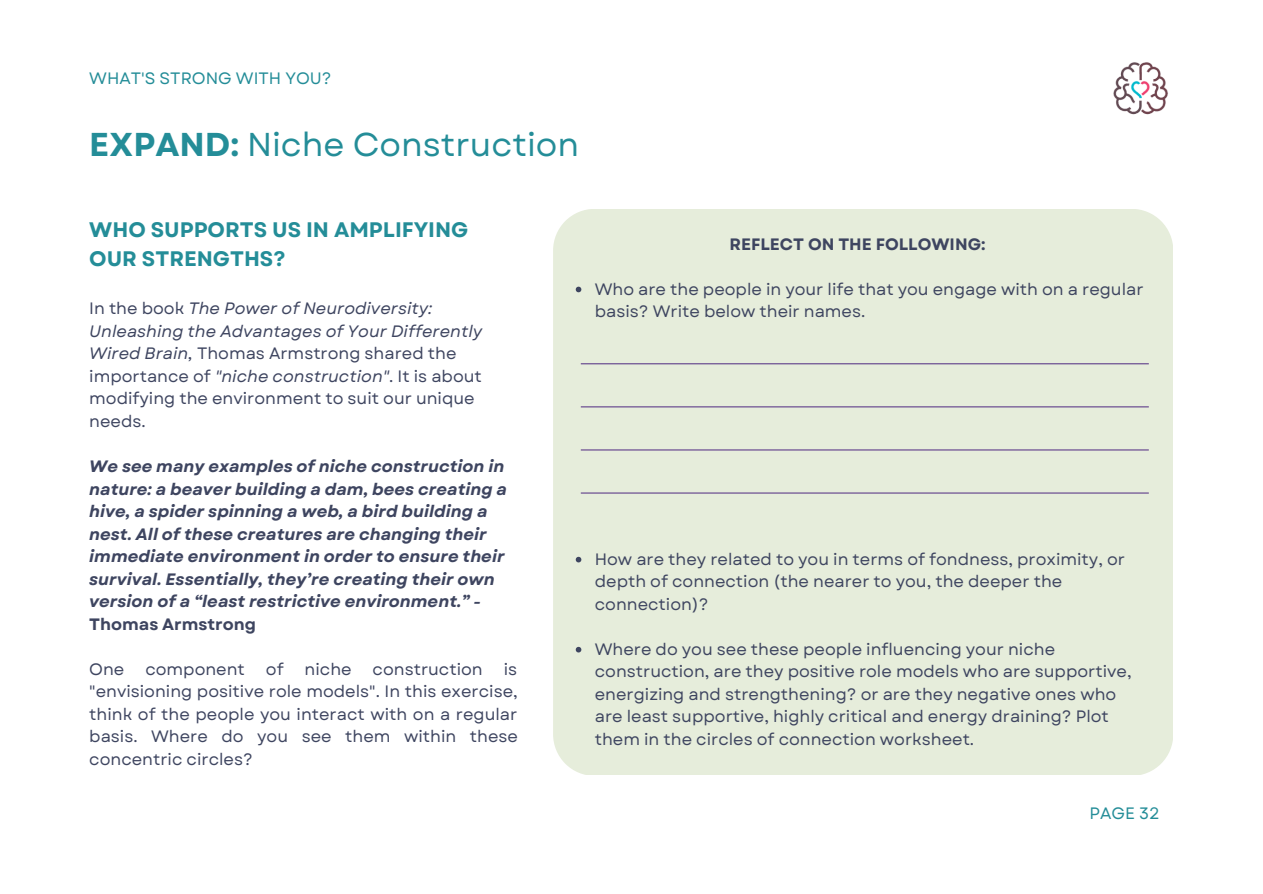
<style>
.page{position:relative;width:1263px;height:894px;background:#fff}
.page>*{position:absolute;margin:0;border:0;box-sizing:border-box;transform-origin:0 0}
.t1{font:33px "Garet";color:#248d98}
.t2{font:700 21px/29.2px "Garet";color:#248d98}
.t3{font:16.5px/22.5px "Garet";color:#3e4560}
.t4{font:italic 700 16.5px/22.5px "Garet";color:#3e4560}
.t5{font:700 16.5px "Garet";color:#3e4560}
.t6{font:16.5px "Garet";color:#248d98}
.s1{font-weight:700}
.s2{font-style:italic}
</style>
<div class="page">
<div style="left:553px;top:209px;width:619px;height:565px;background:#e6eddb"></div>
<svg style="left:576px;top:286px;width:5px;height:6px"></svg>
<svg style="left:576px;top:556px;width:5px;height:6px"></svg>
<svg style="left:576px;top:646px;width:5px;height:6px"></svg>
<hr style="left:581px;top:363px;width:568px;height:1px;background:#603e8a">
<hr style="left:581px;top:406px;width:568px;height:1px;background:#603e8a">
<hr style="left:581px;top:449px;width:568px;height:1px;background:#603e8a">
<hr style="left:581px;top:492px;width:568px;height:1px;background:#603e8a">
<img style="left:1113px;top:62px;width:55px;height:53px">
<p class="t6" style="left:89px;top:66px;width:244px">WHAT'S STRONG WITH YOU?</p>
<h1 class="t1" style="left:89px;top:121px;width:491px"><span class="s1">EXPAND:</span> Niche Construction</h1>
<p class="t2" style="left:89px;top:215px;width:381px">WHO SUPPORTS US IN AMPLIFYING<br>OUR STRENGTHS?</p>
<p class="t3" style="left:89px;top:297px;width:394px">In the book <span class="s2">The Power of Neurodiversity:<br>Unleashing the Advantages of Your Differently Wired Brain,</span> Thomas Armstrong shared the importance of <span class="s2">"niche construction"</span>. It is about modifying the environment to suit our unique needs.</p>
<p class="t4" style="left:89px;top:455px;width:419px">We see many examples of niche construction in nature: a beaver building a dam, bees creating a hive, a spider spinning a web, a bird building a nest. All of these creatures are changing their immediate environment in order to ensure their survival. Essentially, they’re creating their own version of a “least restrictive environment.” -</p>
<p class="t5" style="left:89px;top:611px;width:168px">Thomas Armstrong</p>
<p class="t3" style="left:89px;top:657px;width:37px">One</p>
<p class="t3" style="left:145px;top:657px;width:101px">component</p>
<p class="t3" style="left:266px;top:657px;width:19px">of</p>
<p class="t3" style="left:305px;top:657px;width:49px">niche</p>
<p class="t3" style="left:373px;top:657px;width:112px">construction</p>
<p class="t3" style="left:89px;top:657px;width:430px;text-align:justify;text-indent:414px">is "envisioning positive role models". In this exercise, think of the people you interact with on a regular basis. Where do you see them within these concentric circles?</p>
<p class="t5" style="left:729px;top:232px;width:258px">REFLECT ON THE FOLLOWING:</p>
<p class="t3" style="left:595px;top:277px;width:550px">Who are the people in your life that you engage with on a regular basis? Write below their names.</p>
<p class="t3" style="left:595px;top:547px;width:532px">How are they related to you in terms of fondness, proximity, or depth of connection (the nearer to you, the deeper the connection)?</p>
<p class="t3" style="left:595px;top:637px;width:538px">Where do you see these people influencing your niche construction, are they positive role models who are supportive, energizing and strengthening? or are they negative ones who are least supportive, highly critical and energy draining? Plot them in the circles of connection worksheet.</p>
<p class="t6" style="left:1090px;top:801px;width:72px">PAGE 32</p>
</div>
